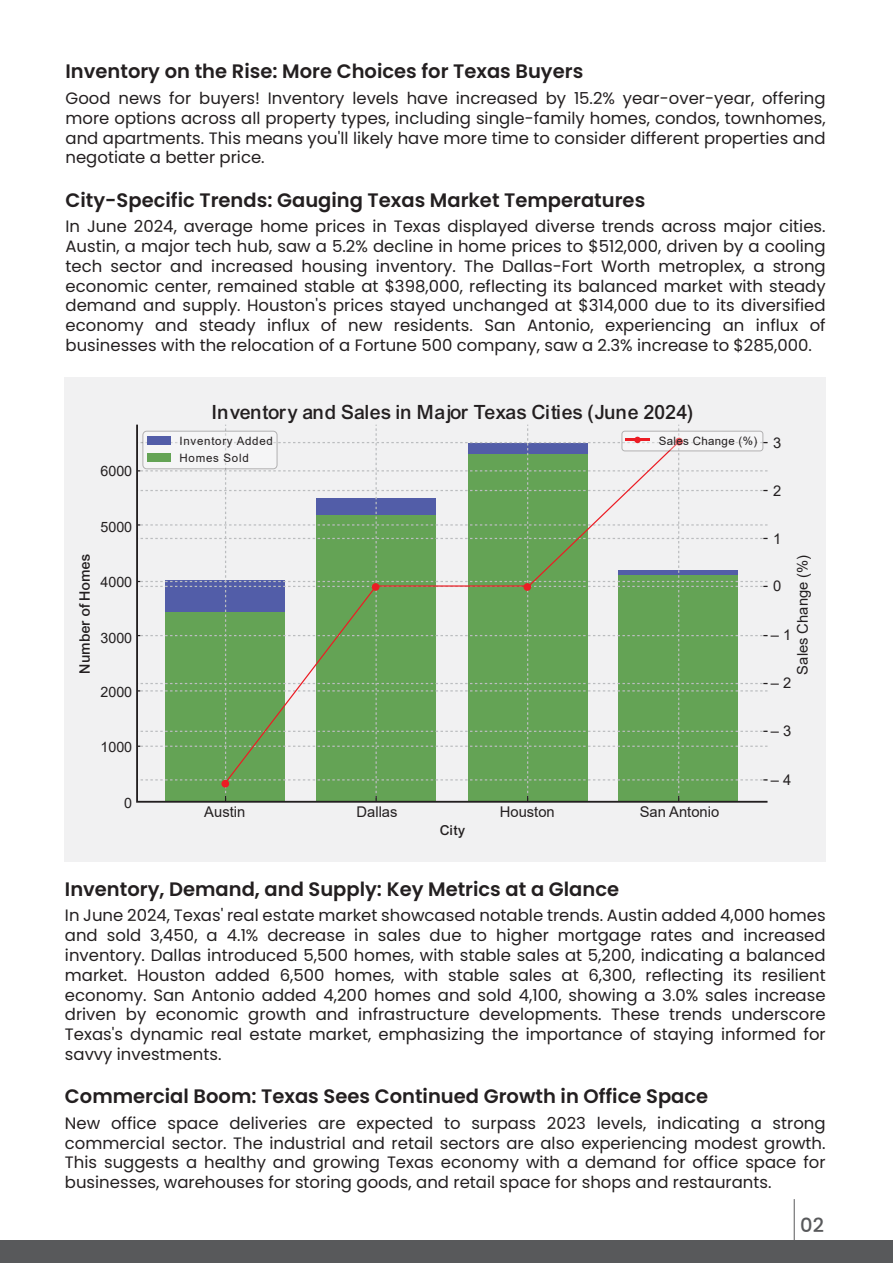
<style>
.page{position:relative;width:893px;height:1263px;background:#fff}
.page>*{position:absolute;margin:0;border:0;box-sizing:border-box;transform-origin:0 0}
.t1{font:21.15px "Arial Mdm";color:#231f20}
.t2{font:600 19.5px "Poppins";color:#231f20}
.t3{font:500 19.5px "Poppins";color:#58595b}
.t4{font:16.5px/19.8px "Poppins";color:#231f20;text-align:justify}
.t5{font:15.45px "Arial Mdm";color:#231f20}
.t6{font:14.7px "Arial";color:#231f20}
.t7{font:14.7px "Arial Mdm";color:#231f20}
.t8{font:14.25px "Arial";color:#231f20}
.t9{font:11.55px/17.2px "Arial";letter-spacing:.06em;color:#231f20}
.t10{font:11.55px "Arial";letter-spacing:.03em;color:#231f20}
</style>
<div class="page">
<div style="left:0;top:1241px;width:893px;height:22px;background:#58595b"></div>
<hr style="left:794px;top:1199px;width:1px;height:52px;background:#58595b">
<div style="left:64px;top:378px;width:762px;height:484px;background:#f1f1f2"></div>
<svg style="left:136px;top:424px;width:632px;height:379px"></svg>
<svg style="left:223px;top:440px;width:458px;height:346px"></svg>
<div style="left:523px;top:583px;width:8px;height:8px;background:#ec1c24;border-radius:50%"></div>
<div style="left:372px;top:583px;width:7px;height:8px;background:#ec1c24;border-radius:50%"></div>
<div style="left:221px;top:780px;width:8px;height:7px;background:#ec1c24;border-radius:50%"></div>
<div style="left:143px;top:431px;width:134px;height:38px;background:#f5f5f6;border-radius:4px"></div>
<div style="left:143px;top:431px;width:134px;height:38px;border:1px solid #231f20;border-radius:4px"></div>
<div style="left:147px;top:436px;width:23px;height:8px;background:#525da8"></div>
<div style="left:147px;top:453px;width:23px;height:8px;background:#64a355"></div>
<svg style="left:622px;top:431px;width:141px;height:20px"></svg>
<div style="left:622px;top:431px;width:141px;height:20px;border:1px solid #231f20;border-radius:3px"></div>
<div style="left:634px;top:437px;width:7px;height:6px;background:#ec1c24;border-radius:50%"></div>
<hr style="left:625px;top:439px;width:25px;height:2px;background:#ec1c24">
<p class="t2" style="left:66px;top:60px;width:519px">Inventory on the Rise: More Choices for Texas Buyers</p>
<p class="t4" style="left:66px;top:88px;width:762px">Good news for buyers! Inventory levels have increased by 15.2% year-over-year, offering more options across all property types, including single-family homes, condos, townhomes, and apartments. This means you'll likely have more time to consider different properties and negotiate a better price.</p>
<p class="t2" style="left:66px;top:188px;width:581px">City-Specific Trends: Gauging Texas Market Temperatures</p>
<p class="t4" style="left:66px;top:216px;width:762px">In June 2024, average home prices in Texas displayed diverse trends across major cities.<br>Austin, a major tech hub, saw a 5.2% decline in home prices to $512,000, driven by a cooling tech sector and increased housing inventory. The Dallas-Fort Worth metroplex, a strong economic center, remained stable at $398,000, reflecting its balanced market with steady demand and supply. Houston's prices stayed unchanged at $314,000 due to its diversified economy and steady influx of new residents. San Antonio, experiencing an influx of businesses with the relocation of a Fortune 500 company, saw a 2.3% increase to $285,000.</p>
<p class="t8" style="left:100px;top:461px;width:33px">6000</p>
<p class="t5" style="left:76px;top:672px;width:121px;rotate:-90deg">Number of Homes</p>
<p class="t8" style="left:100px;top:517px;width:33px">5000</p>
<p class="t8" style="left:100px;top:572px;width:33px">4000</p>
<p class="t8" style="left:100px;top:628px;width:33px">3000</p>
<p class="t8" style="left:100px;top:683px;width:33px">2000</p>
<p class="t8" style="left:100px;top:737px;width:33px">1000</p>
<p class="t8" style="left:124px;top:793px;width:9px">0</p>
<p class="t1" style="left:213px;top:400px;width:482px">Inventory and Sales in Major Texas Cities (June 2024)</p>
<p class="t9" style="left:180px;top:432px;width:95px">Inventory Added<br>Homes Sold</p>
<p class="t10" style="left:659px;top:433px;width:100px">Sales Change (%)</p>
<p class="t6" style="left:204px;top:801px;width:42px">Austin</p>
<p class="t6" style="left:357px;top:801px;width:42px">Dallas</p>
<p class="t6" style="left:500px;top:801px;width:56px">Houston</p>
<p class="t7" style="left:441px;top:822px;width:26px">City</p>
<p class="t6" style="left:640px;top:801px;width:81px">San Antonio</p>
<p class="t6" style="left:773px;top:432px;width:10px">3</p>
<p class="t6" style="left:773px;top:481px;width:10px">2</p>
<p class="t6" style="left:773px;top:528px;width:10px">1</p>
<p class="t6" style="left:773px;top:576px;width:10px">0</p>
<p class="t6" style="left:771px;top:625px;width:22px">– 1</p>
<p class="t6" style="left:771px;top:673px;width:22px">– 2</p>
<p class="t6" style="left:771px;top:721px;width:22px">– 3</p>
<p class="t6" style="left:771px;top:770px;width:22px">– 4</p>
<p class="t6" style="left:792px;top:674px;width:121px;rotate:-90deg">Sales Change (%)</p>
<p class="t2" style="left:65px;top:878px;width:556px">Inventory, Demand, and Supply: Key Metrics at a Glance</p>
<p class="t4" style="left:65px;top:906px;width:762px">In June 2024, Texas' real estate market showcased notable trends. Austin added 4,000 homes and sold 3,450, a 4.1% decrease in sales due to higher mortgage rates and increased inventory. Dallas introduced 5,500 homes, with stable sales at 5,200, indicating a balanced market. Houston added 6,500 homes, with stable sales at 6,300, reflecting its resilient economy. San Antonio added 4,200 homes and sold 4,100, showing a 3.0% sales increase driven by economic growth and infrastructure developments. These trends underscore Texas's dynamic real estate market, emphasizing the importance of staying informed for savvy investments.</p>
<p class="t2" style="left:65px;top:1085px;width:645px">Commercial Boom: Texas Sees Continued Growth in Office Space</p>
<p class="t4" style="left:65px;top:1113px;width:762px">New office space deliveries are expected to surpass 2023 levels, indicating a strong commercial sector. The industrial and retail sectors are also experiencing modest growth.<br>This suggests a healthy and growing Texas economy with a demand for office space for businesses, warehouses for storing goods, and retail space for shops and restaurants.</p>
<p class="t3" style="left:800px;top:1214px;width:25px">02</p>
</div>
